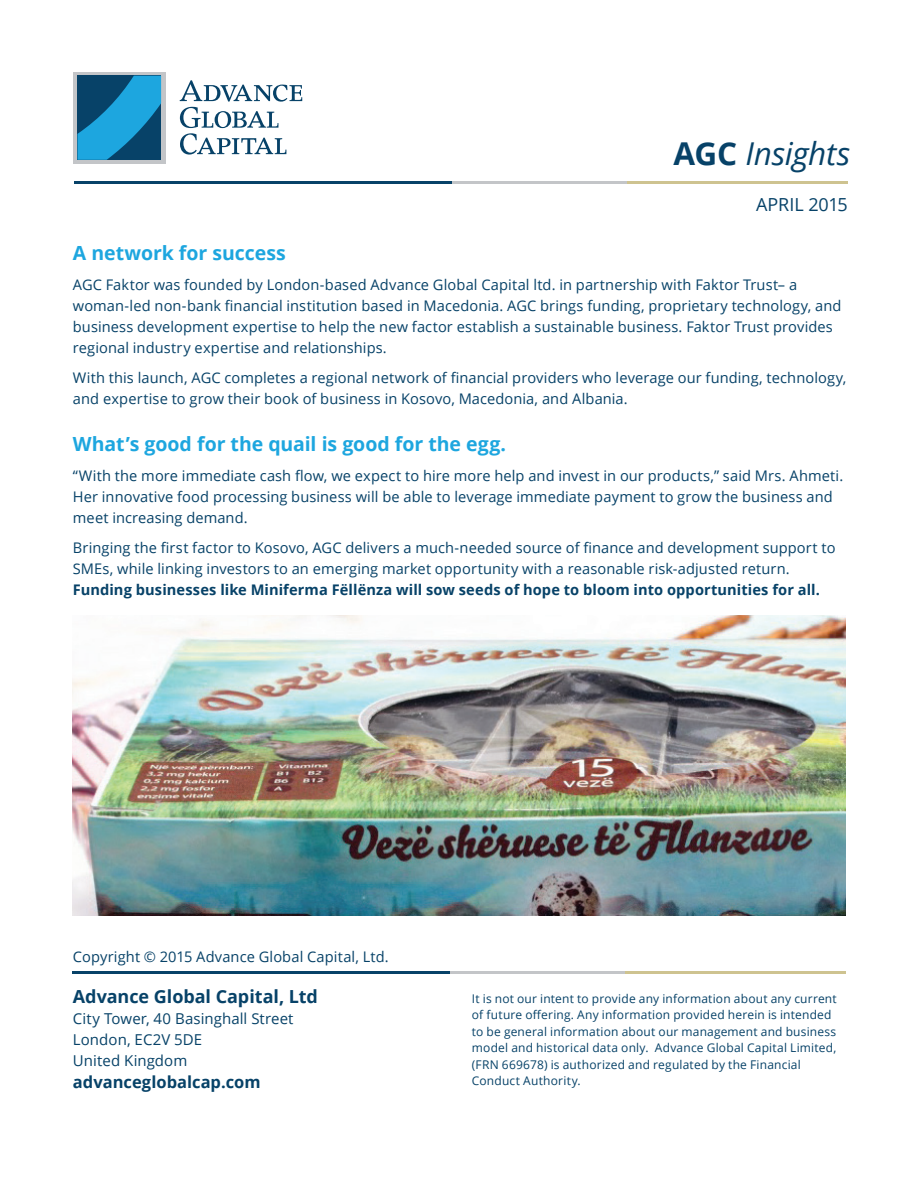
<style>
.page{position:relative;width:918px;height:1188px;background:#fff}
.page>*{position:absolute;margin:0;border:0;box-sizing:border-box;transform-origin:0 0}
.t1{font:italic 31.5px "Open Sans";letter-spacing:-.005em;color:#074268}
.t2{font:700 19.5px "Open Sans";letter-spacing:-.005em;color:#1da6df}
.t3{font:700 18px "Open Sans";letter-spacing:-.005em;color:#074268}
.t4{font:18px "Open Sans";letter-spacing:-.01em;color:#074268}
.t5{font:700 16.5px "Open Sans";color:#074268}
.t6{font:15px/21px "Open Sans";letter-spacing:.005em;color:#074268}
.t7{font:14.7px/21px "Open Sans";letter-spacing:.005em;color:#074268}
.t8{font:700 14.7px "Open Sans";letter-spacing:.005em;color:#074268}
.t9{font:12px/16.5px "Open Sans";letter-spacing:.015em;color:#074268}
.s1{font-weight:700;font-style:normal}
</style>
<div class="page">
<img style="left:73px;top:615px;width:773px;height:301px">
<div style="left:73px;top:72px;width:93px;height:91px;background:#c3c5c8"></div>
<svg style="left:77px;top:76px;width:84px;height:84px;background:#1277a7"></svg>
<svg style="left:180px;top:80px;width:122px;height:75px"></svg>
<hr style="left:346px;top:181px;width:281px;height:3px;background:#c3c5c8">
<hr style="left:74px;top:181px;width:378px;height:3px;background:#074268">
<hr style="left:627px;top:181px;width:221px;height:3px;background:#cec390">
<hr style="left:345px;top:971px;width:280px;height:3px;background:#c3c5c8">
<hr style="left:72px;top:971px;width:378px;height:3px;background:#074268">
<hr style="left:625px;top:971px;width:221px;height:3px;background:#cec390">
<h1 class="t1" style="left:673px;top:132px;width:178px"><span class="s1">AGC</span> Insights</h1>
<p class="t4" style="left:756px;top:192px;width:93px">APRIL 2015</p>
<h2 class="t2" style="left:73px;top:239px;width:214px">A network for success</h2>
<p class="t7" style="left:73px;top:274px;width:770px">AGC Faktor was founded by London-based Advance Global Capital ltd. in partnership with Faktor Trust– a woman-led non-bank financial institution based in Macedonia. AGC brings funding, proprietary technology, and business development expertise to help the new factor establish a sustainable business. Faktor Trust provides regional industry expertise and relationships.</p>
<p class="t7" style="left:73px;top:367px;width:775px">With this launch, AGC completes a regional network of financial providers who leverage our funding, technology, and expertise to grow their book of business in Kosovo, Macedonia, and Albania.</p>
<h2 class="t2" style="left:73px;top:430px;width:435px">What’s good for the quail is good for the egg.</h2>
<p class="t7" style="left:73px;top:464px;width:772px">“With the more immediate cash flow, we expect to hire more help and invest in our products,” said Mrs. Ahmeti.<br>Her innovative food processing business will be able to leverage immediate payment to grow the business and meet increasing demand.</p>
<p class="t7" style="left:73px;top:536px;width:764px">Bringing the first factor to Kosovo, AGC delivers a much-needed source of finance and development support to<br>SMEs, while linking investors to an emerging market opportunity with a reasonable risk-adjusted return.</p>
<p class="t8" style="left:73px;top:579px;width:749px">Funding businesses like Miniferma Fëllënza will sow seeds of hope to bloom into opportunities for all.</p>
<p class="t7" style="left:73px;top:946px;width:317px">Copyright © 2015 Advance Global Capital, Ltd.</p>
<p class="t3" style="left:73px;top:984px;width:247px">Advance Global Capital, Ltd</p>
<p class="t6" style="left:73px;top:1008px;width:222px">City Tower, 40 Basinghall Street<br>London, EC2V 5DE<br>United Kingdom</p>
<p class="t5" style="left:73px;top:1071px;width:189px">advanceglobalcap.com</p>
<p class="t9" style="left:472px;top:990px;width:366px">It is not our intent to provide any information about any current of future offering. Any information provided herein is intended to be general information about our management and business model and historical data only. Advance Global Capital Limited, (FRN 669678) is authorized and regulated by the Financial Conduct Authority.</p>
</div>
